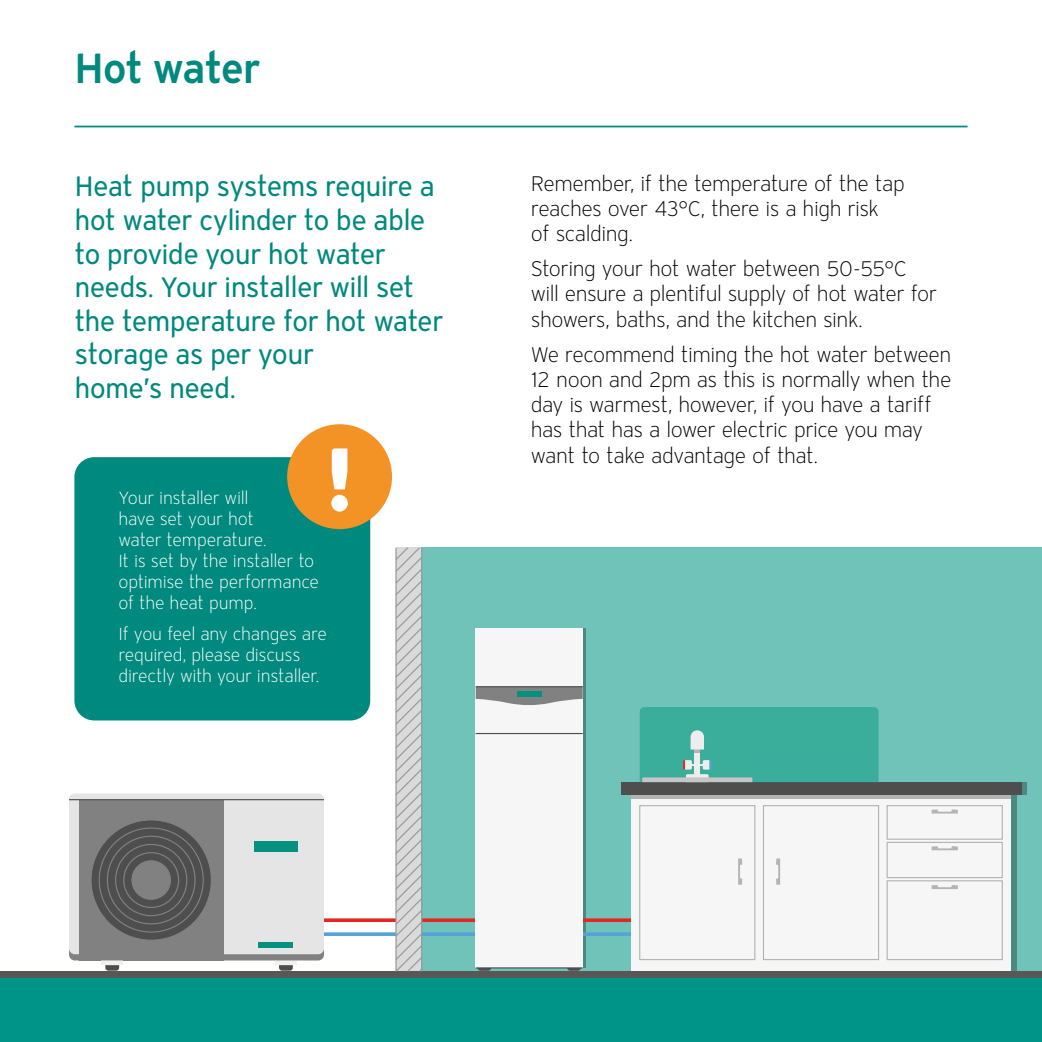
<style>
.page{position:relative;width:1042px;height:1042px;background:#fff}
.page>*{position:absolute;margin:0;border:0;box-sizing:border-box;transform-origin:0 0}
.t1{font:600 42px "Vaillant 16";letter-spacing:-.035em;color:#00897e}
.t2{font:28px/33.6px "Vaillant 16";letter-spacing:-.03em;color:#00897e}
.t3{font:300 21px/25.2px "Vaillant 16";letter-spacing:-.025em;color:#000}
.t4{font:300 17.5px/21px "Vaillant 16";letter-spacing:-.015em;color:#fff}
</style>
<div class="page">
<hr style="left:74px;top:126px;width:893px;height:1px;background:#00897e">
<div style="left:421px;top:548px;width:621px;height:426px;background:#6fc3b8"></div>
<div style="left:0;top:977px;width:1042px;height:65px;background:#009489"></div>
<div style="left:0;top:970px;width:1042px;height:7px;background:#575756"></div>
<div style="left:479px;top:628px;width:107px;height:340px;background:#4e8980"></div>
<svg style="left:324px;top:932px;width:70px;height:4px"></svg>
<svg style="left:324px;top:918px;width:70px;height:4px"></svg>
<hr style="left:422px;top:932px;width:68px;height:4px;background:#55a2da">
<svg style="left:423px;top:918px;width:53px;height:4px"></svg>
<hr style="left:577px;top:932px;width:67px;height:4px;background:#55a2da">
<svg style="left:583px;top:918px;width:48px;height:4px"></svg>
<div style="left:69px;top:793px;width:255px;height:167px;background:#e6e5e5;border-radius:6px"></div>
<div style="left:79px;top:799px;width:144px;height:161px;background:#818181"></div>
<hr style="left:69px;top:799px;width:255px;height:1px;background:#4f4e4e">
<svg style="left:92px;top:821px;width:118px;height:118px"></svg>
<div style="left:255px;top:841px;width:43px;height:10px;background:#04917f"></div>
<div style="left:258px;top:942px;width:35px;height:5px;background:#04917f"></div>
<div style="left:115px;top:844px;width:72px;height:72px;border:1px solid #818181;border-radius:50%"></div>
<div style="left:123px;top:852px;width:56px;height:56px;border:1px solid #818181;border-radius:50%"></div>
<div style="left:131px;top:860px;width:40px;height:40px;border:1px solid #818181;border-radius:50%"></div>
<svg style="left:69px;top:948px;width:255px;height:22px"></svg>
<svg style="left:567px;top:968px;width:14px;height:2px"></svg>
<svg style="left:477px;top:968px;width:14px;height:2px"></svg>
<div style="left:476px;top:628px;width:107px;height:340px;background:#f6f6f6"></div>
<svg style="left:476px;top:687px;width:107px;height:18px"></svg>
<hr style="left:476px;top:733px;width:107px;height:1px;background:#4f4e4e">
<hr style="left:476px;top:967px;width:107px;height:1px;background:#4f4e4e">
<hr style="left:476px;top:686px;width:107px;height:1px;background:#4f4e4e">
<div style="left:517px;top:691px;width:24px;height:6px;background:#04917f"></div>
<svg style="left:394px;top:548px;width:29px;height:424px;background:#cacccc"></svg>
<div style="left:631px;top:795px;width:380px;height:175px;background:#f6f6f6"></div>
<div style="left:639px;top:805px;width:116px;height:155px;border:1px solid #b4b4b2"></div>
<div style="left:763px;top:805px;width:116px;height:155px;border:1px solid #b4b4b2"></div>
<hr style="left:631px;top:795px;width:380px;height:4px;background:#b4b4b2">
<div style="left:620px;top:782px;width:401px;height:13px;background:#4f4e4e"></div>
<div style="left:886px;top:842px;width:117px;height:36px;border:1px solid #b4b4b2"></div>
<div style="left:886px;top:805px;width:117px;height:35px;border:1px solid #b4b4b2"></div>
<div style="left:886px;top:880px;width:117px;height:80px;border:1px solid #b4b4b2"></div>
<svg style="left:931px;top:809px;width:27px;height:4px"></svg>
<svg style="left:776px;top:858px;width:4px;height:27px"></svg>
<svg style="left:738px;top:858px;width:4px;height:27px"></svg>
<svg style="left:931px;top:846px;width:27px;height:4px"></svg>
<svg style="left:931px;top:885px;width:27px;height:4px"></svg>
<div style="left:640px;top:707px;width:238px;height:75px;background:#3aae9a"></div>
<div style="left:74px;top:457px;width:296px;height:263px;background:#00897e;border-radius:20px"></div>
<div style="left:287px;top:424px;width:105px;height:105px;background:#f39325;border-radius:50%"></div>
<svg style="left:331px;top:448px;width:17px;height:63px"></svg>
<h1 class="t1" style="left:74px;top:40px;width:188px">Hot water</h1>
<h2 class="t2" style="left:74px;top:169px;width:371px">Heat pump systems require a hot water cylinder to be able to provide your hot water needs. Your installer will set the temperature for hot water storage as per your<br>home’s need.</h2>
<p class="t3" style="left:531px;top:170px;width:375px">Remember, if the temperature of the tap reaches over 43°C, there is a high risk<br>of scalding.</p>
<p class="t3" style="left:531px;top:256px;width:408px">Storing your hot water between 50-55°C will ensure a plentiful supply of hot water for showers, baths, and the kitchen sink.</p>
<p class="t3" style="left:531px;top:341px;width:422px">We recommend timing the hot water between 12 noon and 2pm as this is normally when the day is warmest, however, if you have a tariff has that has a lower electric price you may want to take advantage of that.</p>
<p class="t4" style="left:118px;top:487px;width:202px">Your installer will<br>have set your hot<br>water temperature.<br>It is set by the installer to optimise the performance of the heat pump.</p>
<p class="t4" style="left:118px;top:623px;width:210px">If you feel any changes are required, please discuss directly with your installer.</p>
</div>
